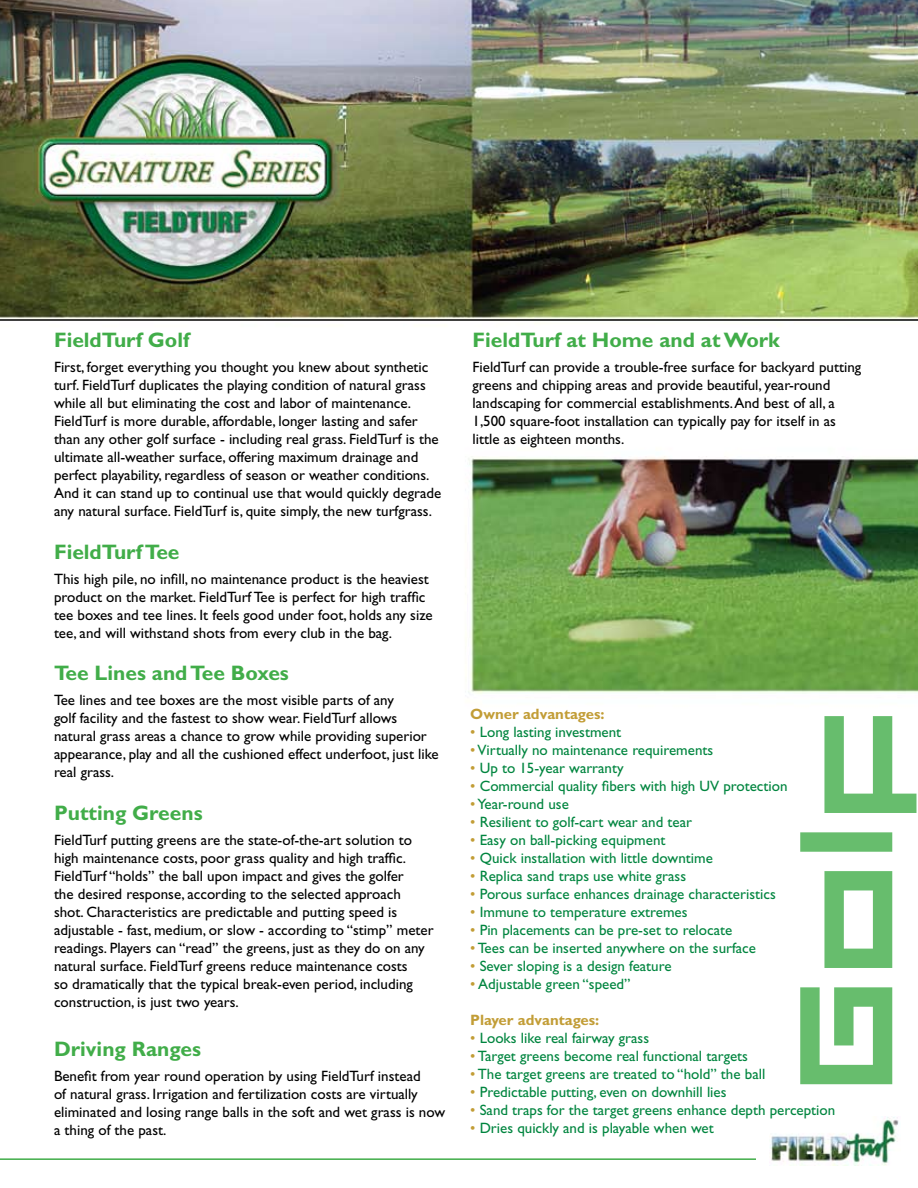
<style>
.page{position:relative;width:918px;height:1188px;background:#fff}
.page>*{position:absolute;margin:0;border:0;box-sizing:border-box;transform-origin:0 0}
.t1{font:700 21px "Gill Sans";color:#41ad49}
.t2{font:15px/18px "Gill Sans";color:#000}
.t3{font:15px "Gill Sans";color:#00853f}
.t4{font:700 15px "Gill Sans";color:#c29d36}
.s1{color:#c29d36}
</style>
<div class="page">
<img style="left:0;top:0;width:918px;height:1085px">
<svg style="left:800px;top:716px;width:116px;height:368px"></svg>
<img style="left:770px;top:1117px;width:129px;height:49px">
<hr style="left:0;top:319px;width:918px;height:2px;background:#000">
<hr style="left:0;top:1158px;width:756px;height:2px;background:#41ad49">
<h1 class="t1" style="left:54px;top:328px;width:137px">FieldTurf Golf</h1>
<p class="t2" style="left:54px;top:358px;width:389px">First, forget everything you thought you knew about synthetic turf. FieldTurf duplicates the playing condition of natural grass while all but eliminating the cost and labor of maintenance.<br>FieldTurf is more durable, affordable, longer lasting and safer than any other golf surface - including real grass. FieldTurf is the ultimate all-weather surface, offering maximum drainage and perfect playability, regardless of season or weather conditions.<br>And it can stand up to continual use that would quickly degrade any natural surface. FieldTurf is, quite simply, the new turfgrass.</p>
<h1 class="t1" style="left:54px;top:539px;width:127px">FieldTurf Tee</h1>
<p class="t2" style="left:54px;top:570px;width:380px">This high pile, no infill, no maintenance product is the heaviest product on the market. FieldTurf Tee is perfect for high traffic tee boxes and tee lines. It feels good under foot, holds any size tee, and will withstand shots from every club in the bag.</p>
<h1 class="t1" style="left:54px;top:661px;width:236px">Tee Lines and Tee Boxes</h1>
<p class="t2" style="left:54px;top:691px;width:386px">Tee lines and tee boxes are the most visible parts of any<br>golf facility and the fastest to show wear. FieldTurf allows natural grass areas a chance to grow while providing superior appearance, play and all the cushioned effect underfoot, just like real grass.</p>
<h1 class="t1" style="left:54px;top:800px;width:150px">Putting Greens</h1>
<p class="t2" style="left:54px;top:831px;width:381px">FieldTurf putting greens are the state-of-the-art solution to high maintenance costs, poor grass quality and high traffic.<br>FieldTurf “holds” the ball upon impact and gives the golfer<br>the desired response, according to the selected approach shot. Characteristics are predictable and putting speed is adjustable - fast, medium, or slow - according to “stimp” meter readings. Players can “read” the greens, just as they do on any natural surface. FieldTurf greens reduce maintenance costs<br>so dramatically that the typical break-even period, including construction, is just two years.</p>
<h1 class="t1" style="left:54px;top:1036px;width:149px">Driving Ranges</h1>
<p class="t2" style="left:54px;top:1067px;width:393px">Benefit from year round operation by using FieldTurf instead<br>of natural grass. Irrigation and fertilization costs are virtually eliminated and losing range balls in the soft and wet grass is now a thing of the past.</p>
<h1 class="t1" style="left:472px;top:328px;width:309px">FieldTurf at Home and at Work</h1>
<p class="t2" style="left:472px;top:358px;width:390px">FieldTurf can provide a trouble-free surface for backyard putting greens and chipping areas and provide beautiful, year-round landscaping for commercial establishments. And best of all, a 1,500 square-foot installation can typically pay for itself in as little as eighteen months.</p>
<p class="t4" style="left:470px;top:705px;width:136px">Owner advantages:</p>
<p class="t3" style="left:470px;top:723px;width:153px"><span class="s1">•</span> Long lasting investment</p>
<p class="t3" style="left:470px;top:741px;width:245px"><span class="s1">•</span> Virtually no maintenance requirements</p>
<p class="t3" style="left:470px;top:759px;width:155px"><span class="s1">•</span> Up to 15-year warranty</p>
<p class="t3" style="left:470px;top:777px;width:319px"><span class="s1">•</span> Commercial quality fibers with high UV protection</p>
<p class="t3" style="left:470px;top:795px;width:100px"><span class="s1">•</span> Year-round use</p>
<p class="t3" style="left:470px;top:813px;width:223px"><span class="s1">•</span> Resilient to golf-cart wear and tear</p>
<p class="t3" style="left:470px;top:831px;width:197px"><span class="s1">•</span> Easy on ball-picking equipment</p>
<p class="t3" style="left:470px;top:849px;width:244px"><span class="s1">•</span> Quick installation with little downtime</p>
<p class="t3" style="left:470px;top:867px;width:217px"><span class="s1">•</span> Replica sand traps use white grass</p>
<p class="t3" style="left:470px;top:885px;width:307px"><span class="s1">•</span> Porous surface enhances drainage characteristics</p>
<p class="t3" style="left:470px;top:903px;width:219px"><span class="s1">•</span> Immune to temperature extremes</p>
<p class="t3" style="left:470px;top:921px;width:264px"><span class="s1">•</span> Pin placements can be pre-set to relocate</p>
<p class="t3" style="left:470px;top:939px;width:287px"><span class="s1">•</span> Tees can be inserted anywhere on the surface</p>
<p class="t3" style="left:470px;top:957px;width:203px"><span class="s1">•</span> Sever sloping is a design feature</p>
<p class="t3" style="left:470px;top:975px;width:162px"><span class="s1">•</span> Adjustable green “speed”</p>
<p class="t4" style="left:470px;top:1011px;width:131px">Player advantages:</p>
<p class="t3" style="left:470px;top:1029px;width:180px"><span class="s1">•</span> Looks like real fairway grass</p>
<p class="t3" style="left:470px;top:1047px;width:279px"><span class="s1">•</span> Target greens become real functional targets</p>
<p class="t3" style="left:470px;top:1065px;width:297px"><span class="s1">•</span> The target greens are treated to “hold” the ball</p>
<p class="t3" style="left:470px;top:1083px;width:258px"><span class="s1">•</span> Predictable putting, even on downhill lies</p>
<p class="t3" style="left:470px;top:1101px;width:367px"><span class="s1">•</span> Sand traps for the target greens enhance depth perception</p>
<p class="t3" style="left:470px;top:1119px;width:245px"><span class="s1">•</span> Dries quickly and is playable when wet</p>
</div>
